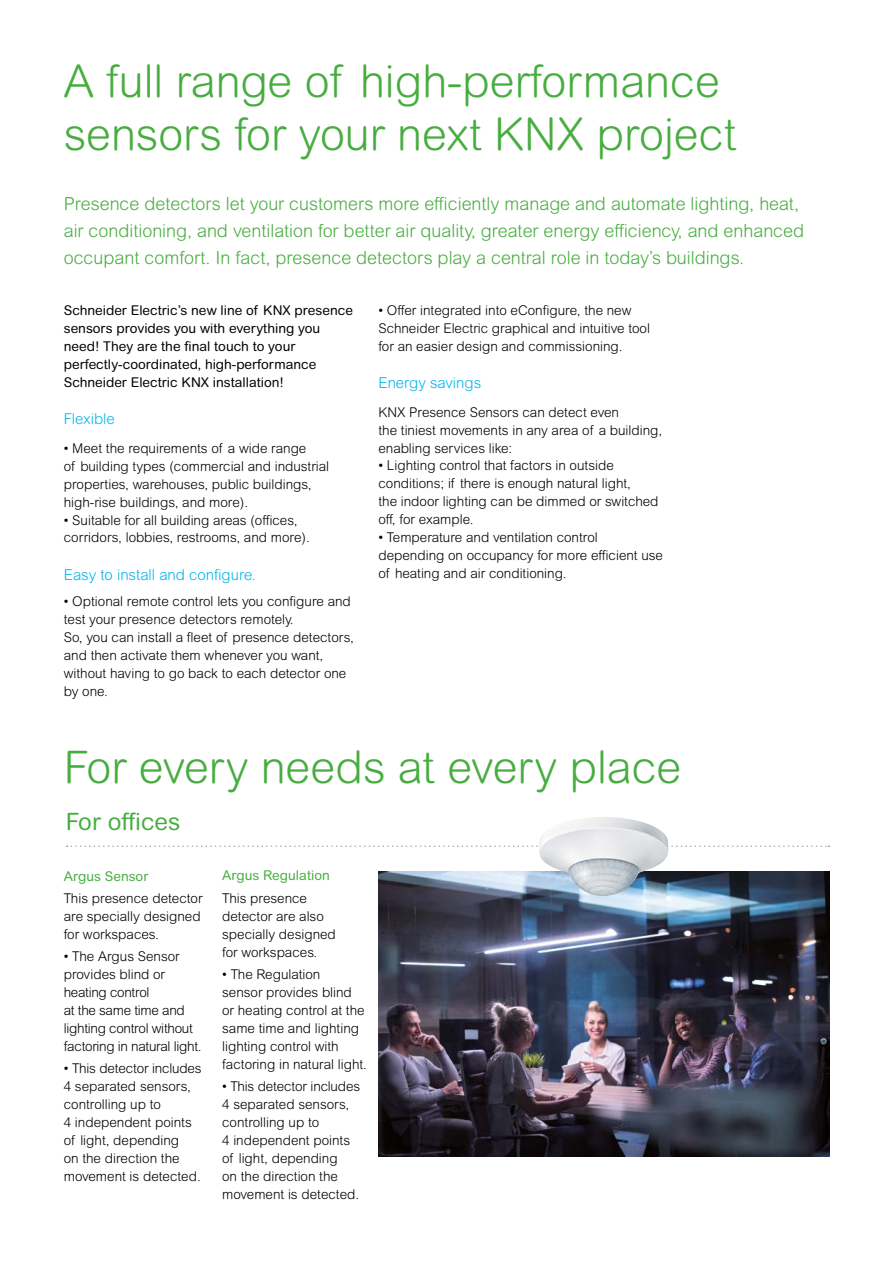
<style>
.page{position:relative;width:893px;height:1263px;background:#fff}
.page>*{position:absolute;margin:0;border:0;box-sizing:border-box;transform-origin:0 0}
.t1{font:300 45px/52.5px "Arial Rounded MT Pro";color:#48ad40}
.t2{font:24px "Arial Rounded MT Pro";color:#48ad40}
.t3{font:300 18px/27px "Arial Rounded MT Pro";color:#48ad40}
.t4{font:300 15px "Arial Rounded MT Pro";color:#00b6ed}
.t5{font:300 13.5px/18px "Arial Rounded MT Pro";color:#000}
.t6{font:13.5px/18px "Arial Rounded MT Pro";color:#000}
.t7{font:300 13.5px/18px "Arial Rounded MT Pro";letter-spacing:-.02em;color:#000}
.t8{font:13.5px "Arial Rounded MT Pro";color:#48ad40}
</style>
<div class="page">
<img style="left:378px;top:872px;width:451px;height:285px">
<svg style="left:67px;top:845px;width:762px;height:2px"></svg>
<img style="left:539px;top:817px;width:129px;height:79px">
<h1 class="t1" style="left:64px;top:57px;width:674px">A full range of high-performance sensors for your next KNX project</h1>
<p class="t3" style="left:64px;top:191px;width:742px">Presence detectors let your customers more efficiently manage and automate lighting, heat, air conditioning, and ventilation for better air quality, greater energy efficiency, and enhanced occupant comfort. In fact, presence detectors play a central role in today’s buildings.</p>
<p class="t6" style="left:64px;top:301px;width:291px">Schneider Electric’s new line of KNX presence sensors provides you with everything you need! They are the final touch to your perfectly-coordinated, high-performance Schneider Electric KNX installation!</p>
<p class="t4" style="left:64px;top:410px;width:52px">Flexible</p>
<p class="t5" style="left:64px;top:439px;width:267px">• Meet the requirements of a wide range<br>of building types (commercial and industrial properties, warehouses, public buildings, high-rise buildings, and more).</p>
<p class="t5" style="left:64px;top:511px;width:248px">• Suitable for all building areas (offices, corridors, lobbies, restrooms, and more).</p>
<p class="t4" style="left:64px;top:566px;width:194px">Easy to install and configure.</p>
<p class="t5" style="left:64px;top:593px;width:292px">• Optional remote control lets you configure and test your presence detectors remotely.<br>So, you can install a fleet of presence detectors, and then activate them whenever you want, without having to go back to each detector one by one.</p>
<p class="t5" style="left:378px;top:301px;width:273px">• Offer integrated into eConfigure, the new<br>Schneider Electric graphical and intuitive tool for an easier design and commissioning.</p>
<p class="t4" style="left:378px;top:374px;width:104px">Energy savings</p>
<p class="t5" style="left:378px;top:403px;width:285px">KNX Presence Sensors can detect even<br>the tiniest movements in any area of a building, enabling services like:</p>
<p class="t5" style="left:378px;top:457px;width:282px">• Lighting control that factors in outside conditions; if there is enough natural light,<br>the indoor lighting can be dimmed or switched off, for example.</p>
<p class="t5" style="left:378px;top:529px;width:286px">• Temperature and ventilation control depending on occupancy for more efficient use of heating and air conditioning.</p>
<h1 class="t1" style="left:64px;top:743px;width:619px">For every needs at every place</h1>
<h2 class="t2" style="left:66px;top:807px;width:116px">For offices</h2>
<p class="t8" style="left:64px;top:868px;width:86px">Argus Sensor</p>
<p class="t5" style="left:64px;top:889px;width:140px">This presence detector are specially designed for workspaces.</p>
<p class="t7" style="left:64px;top:948px;width:139px">• The Argus Sensor provides blind or heating control<br>at the same time and lighting control without factoring in natural light.</p>
<p class="t5" style="left:64px;top:1060px;width:139px">• This detector includes<br>4 separated sensors, controlling up to<br>4 independent points of light, depending<br>on the direction the movement is detected.</p>
<p class="t8" style="left:222px;top:868px;width:109px">Argus Regulation</p>
<p class="t5" style="left:222px;top:889px;width:115px">This presence detector are also specially designed for workspaces.</p>
<p class="t5" style="left:222px;top:966px;width:146px">• The Regulation<br>sensor provides blind or heating control at the same time and lighting lighting control with factoring in natural light.</p>
<p class="t5" style="left:222px;top:1078px;width:139px">• This detector includes<br>4 separated sensors, controlling up to<br>4 independent points of light, depending<br>on the direction the movement is detected.</p>
</div>
